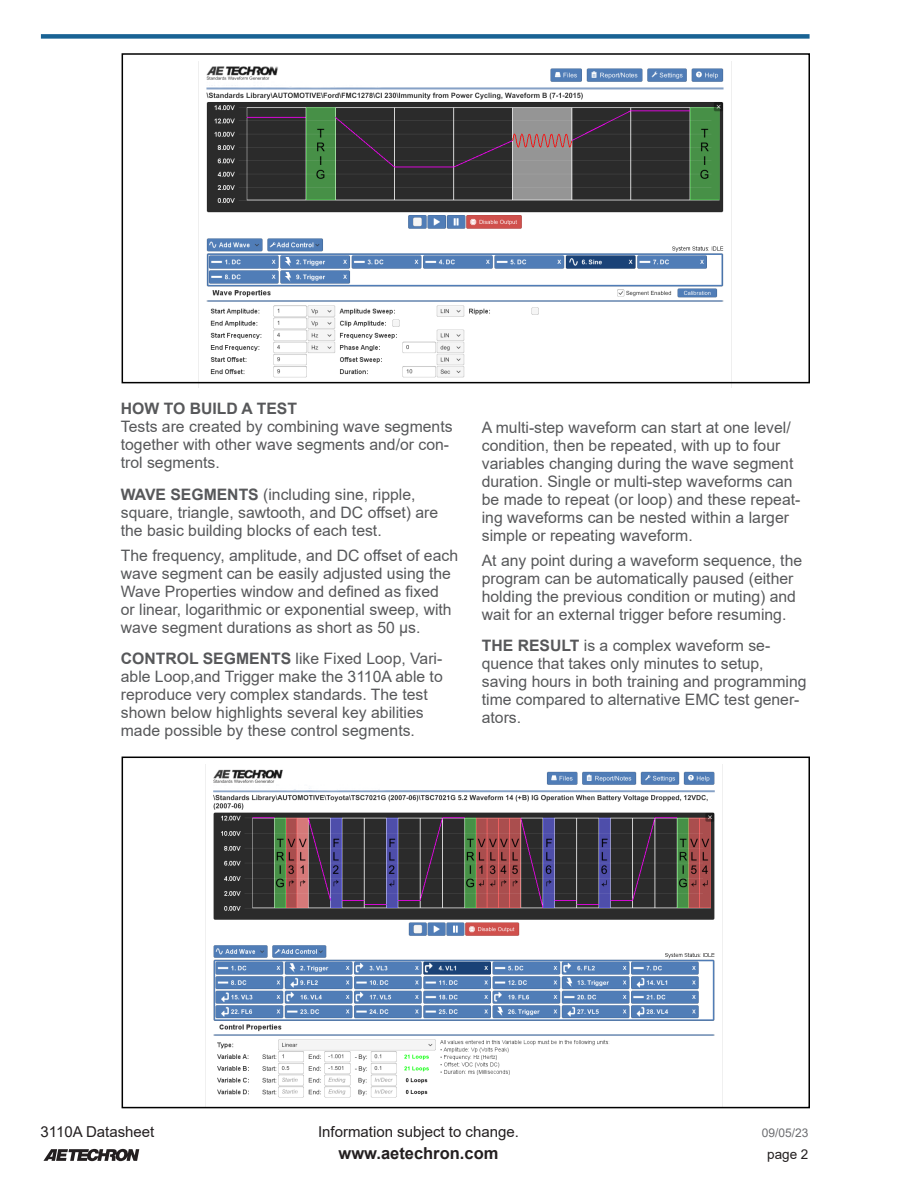
<style>
.page{position:relative;width:918px;height:1188px;background:#fff}
.page>*{position:absolute;margin:0;border:0;box-sizing:border-box;transform-origin:0 0}
.t1{font:700 16.5px "Arial";color:#231f20}
.t2{font:15.75px/18px "Arial";color:#57585a}
.t3{font:700 15.75px "Arial";color:#57585a}
.t4{font:15px "Arial";color:#231f20}
.t5{font:13.5px "Arial";color:#231f20}
.t6{font:12px "Arial";color:#6c6d70}
.s1{font-weight:700}
</style>
<div class="page">
<svg style="left:43px;top:1149px;width:96px;height:12px"></svg>
<img style="left:198px;top:62px;width:534px;height:325px">
<div style="left:41px;top:34px;width:769px;height:5px;background:#196394"></div>
<img style="left:213px;top:765px;width:510px;height:340px">
<div style="left:122px;top:53px;width:688px;height:330px;border:2px solid #000"></div>
<div style="left:122px;top:757px;width:688px;height:351px;border:2px solid #000"></div>
<p class="t3" style="left:121px;top:398px;width:178px">HOW TO BUILD A TEST</p>
<p class="t2" style="left:121px;top:418px;width:333px">Tests are created by combining wave segments together with other wave segments and/or con&shy;trol segments.</p>
<p class="t2" style="left:121px;top:485px;width:319px"><span class="s1">WAVE SEGMENTS</span> (including sine, ripple, square, triangle, sawtooth, and DC offset) are the basic building blocks of each test.</p>
<p class="t2" style="left:121px;top:546px;width:339px">The frequency, amplitude, and DC offset of each wave segment can be easily adjusted using the Wave Properties window and defined as fixed<br>or linear, logarithmic or exponential sweep, with wave segment durations as short as 50 µs.</p>
<p class="t2" style="left:121px;top:649px;width:323px"><span class="s1">CONTROL SEGMENTS</span> like Fixed Loop, Vari&shy;able Loop,and Trigger make the 3110A able to reproduce very complex standards. The test shown below highlights several key abilities made possible by these control segments.</p>
<p class="t2" style="left:482px;top:418px;width:320px">A multi-step waveform can start at one level/ condition, then be repeated, with up to four variables changing during the wave segment duration. Single or multi-step waveforms can be made to repeat (or loop) and these repeat&shy;ing waveforms can be nested within a larger simple or repeating waveform.</p>
<p class="t2" style="left:482px;top:551px;width:322px">At any point during a waveform sequence, the program can be automatically paused (either holding the previous condition or muting) and wait for an external trigger before resuming.</p>
<p class="t2" style="left:482px;top:637px;width:326px"><span class="s1">THE RESULT</span> is a complex waveform se&shy;quence that takes only minutes to setup, saving hours in both training and programming time compared to alternative EMC test gener&shy;ators.</p>
<p class="t4" style="left:40px;top:1121px;width:115px">3110A Datasheet</p>
<p class="t4" style="left:318px;top:1121px;width:202px">Information subject to change.</p>
<p class="t6" style="left:762px;top:1124px;width:48px">09/05/23</p>
<p class="t1" style="left:339px;top:1142px;width:161px">www.aetechron.com</p>
<p class="t5" style="left:767px;top:1145px;width:43px">page 2</p>
</div>
